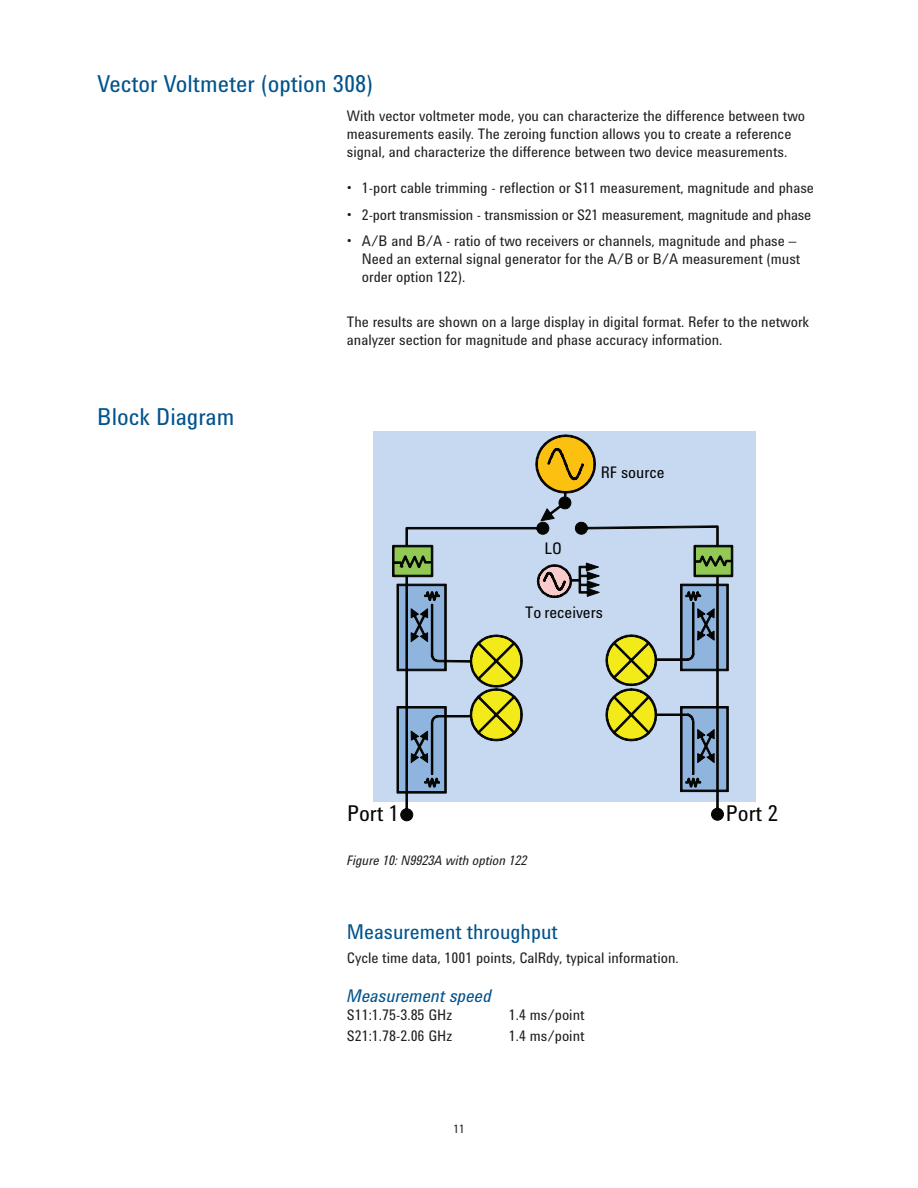
<style>
.page{position:relative;width:918px;height:1188px;background:#fff}
.page>*{position:absolute;margin:0;border:0;box-sizing:border-box;transform-origin:0 0}
.Header_1_-_Navy_Blue{font:24px "Agilent Condensed CFF";color:#00538d}
.t1{font:22.35px "Agilent Condensed CFF";color:#050504}
.Body_Text{font:21px "Agilent Condensed CFF";color:#00538d}
.Body_Text-2{font:italic 18px "Agilent Condensed CFF";color:#00538d}
.t2{font:16.35px "Agilent Condensed CFF";color:#050504}
.Body_Text-3{font:15px/18px "Agilent Condensed CFF";color:#231f20}
.Captions_for_Figures{font:italic 13.5px "Agilent Condensed CFF";color:#231f20}
.t3{font:12px "Agilent Condensed CFF";color:#231f20}
</style>
<div class="page">
<div style="left:373px;top:432px;width:382px;height:370px;background:#c6d9f0"></div>
<svg style="left:397px;top:706px;width:4px;height:87px"></svg>
<svg style="left:397px;top:584px;width:4px;height:87px"></svg>
<svg style="left:401px;top:522px;width:148px;height:299px"></svg>
<div style="left:437px;top:715px;width:33px;height:2px;border:1px solid #050504"></div>
<div style="left:438px;top:660px;width:34px;height:2px;border:1px solid #050504"></div>
<svg style="left:536px;top:435px;width:60px;height:86px"></svg>
<svg style="left:537px;top:563px;width:38px;height:35px"></svg>
<svg style="left:392px;top:545px;width:41px;height:32px"></svg>
<svg style="left:724px;top:706px;width:4px;height:86px"></svg>
<svg style="left:724px;top:584px;width:4px;height:87px"></svg>
<svg style="left:575px;top:522px;width:149px;height:298px"></svg>
<div style="left:656px;top:714px;width:33px;height:2px;border:1px solid #050504"></div>
<div style="left:656px;top:659px;width:33px;height:1px;border:1px solid #050504"></div>
<svg style="left:694px;top:545px;width:39px;height:32px"></svg>
<p class="Header_1_-_Navy_Blue" style="left:97px;top:66px;width:278px">Vector Voltmeter (option 308)</p>
<p class="Body_Text-3" style="left:347px;top:106px;width:460px">With vector voltmeter mode, you can characterize the difference between two measurements easily. The zeroing function allows you to create a reference signal, and characterize the difference between two device measurements.</p>
<p class="Body_Text-3" style="left:347px;top:178px;width:469px">• 1-port cable trimming - reflection or S11 measurement, magnitude and phase</p>
<p class="Body_Text-3" style="left:347px;top:205px;width:466px">• 2-port transmission - transmission or S21 measurement, magnitude and phase</p>
<p class="Body_Text-3" style="left:347px;top:231px;width:451px">• A/B and B/A - ratio of two receivers or channels, magnitude and phase –</p>
<p class="Body_Text-3" style="left:362px;top:249px;width:440px">Need an external signal generator for the A/B or B/A measurement (must</p>
<p class="Body_Text-3" style="left:362px;top:267px;width:105px">order option 122).</p>
<p class="Body_Text-3" style="left:347px;top:312px;width:464px">The results are shown on a large display in digital format. Refer to the network analyzer section for magnitude and phase accuracy information.</p>
<p class="Header_1_-_Navy_Blue" style="left:97px;top:399px;width:139px">Block Diagram</p>
<p class="t2" style="left:545px;top:536px;width:19px">LO</p>
<p class="t2" style="left:601px;top:460px;width:65px">RF source</p>
<p class="t2" style="left:525px;top:600px;width:79px">To receivers</p>
<p class="t1" style="left:347px;top:796px;width:54px">Port 1</p>
<p class="Captions_for_Figures" style="left:347px;top:850px;width:182px">Figure 10: N9923A with option 122</p>
<p class="Body_Text" style="left:347px;top:915px;width:212px">Measurement throughput</p>
<p class="Body_Text-3" style="left:347px;top:948px;width:333px">Cycle time data, 1001 points, CalRdy, typical information.</p>
<p class="Body_Text-2" style="left:347px;top:982px;width:146px">Measurement speed</p>
<p class="Body_Text-3" style="left:347px;top:1005px;width:107px">S11:1.75-3.85 GHz</p>
<p class="Body_Text-3" style="left:509px;top:1005px;width:77px">1.4 ms/point</p>
<p class="Body_Text-3" style="left:347px;top:1026px;width:107px">S21:1.78-2.06 GHz</p>
<p class="Body_Text-3" style="left:509px;top:1026px;width:77px">1.4 ms/point</p>
<p class="t3" style="left:453px;top:1120px;width:13px">11</p>
<p class="t1" style="left:726px;top:796px;width:54px">Port 2</p>
</div>
